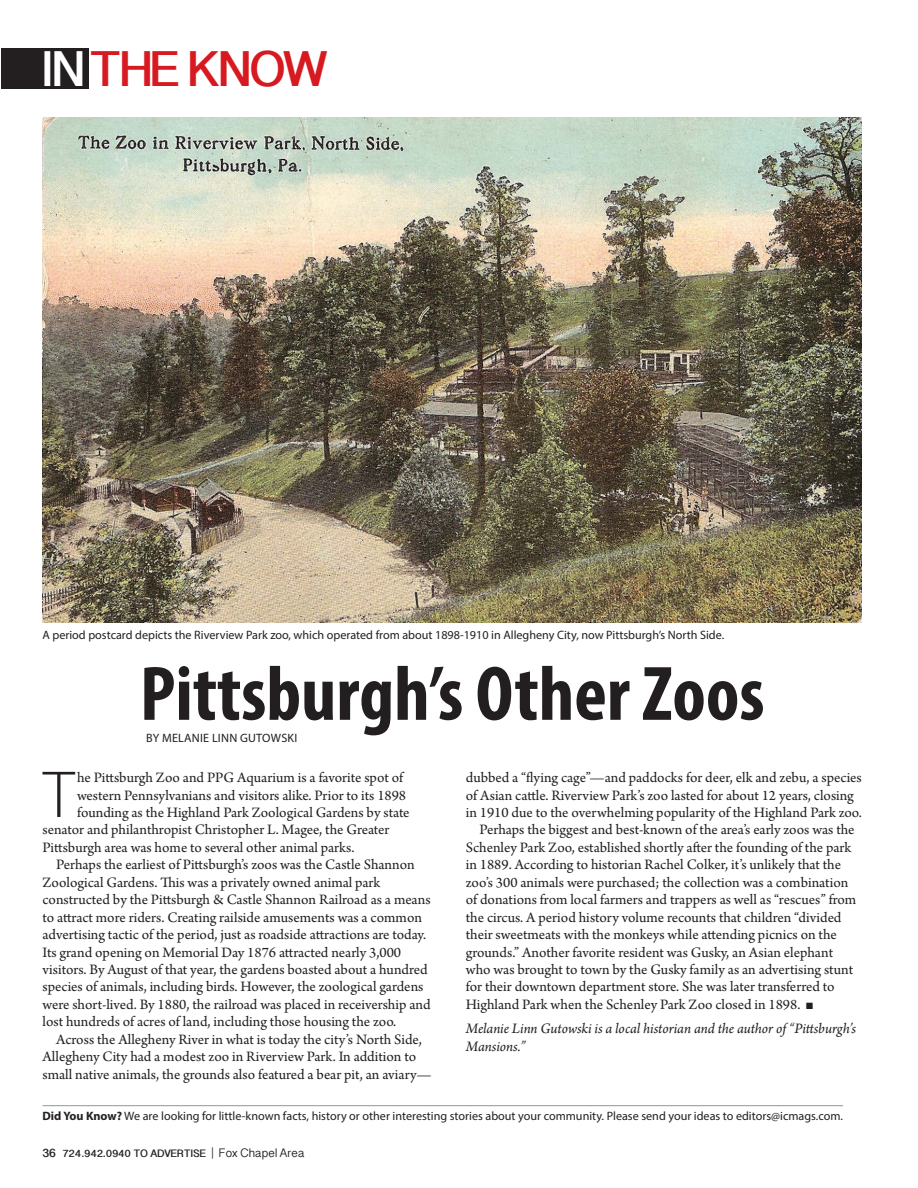
<style>
.page{position:relative;width:918px;height:1188px;background:#fff}
.page>*{position:absolute;margin:0;border:0;box-sizing:border-box;transform-origin:0 0}
.t1{font:700 condensed 78px "Myriad Pro";color:#231f20}
.t2{font:300 66.9px "Myriad Pro";color:#231f20}
.t3{font:700 49.5px "Devanagari Sangam MN";letter-spacing:-.02em;color:#d71920}
.t4{font:15.15px "Arno Pro";color:#231f20}
.t5{font:italic 15.15px/17.4px "Arno Pro";letter-spacing:-.005em;color:#231f20}
.t6{font:12.15px "Myriad Pro";color:#231f20}
.t7{font:12.15px "Myriad Pro";letter-spacing:.02em;color:#231f20}
.t8{font:700 10.65px "Devanagari Sangam MN";color:#231f20}
.s1{color:#fff}
.s2{font-weight:700}
.s3{font-size:12.15px}
.s4{font-weight:400;font-size:12.15px}
</style>
<div class="page">
<img style="left:43px;top:118px;width:819px;height:504px">
<div style="left:2px;top:48px;width:87px;height:40px;background:#231f20"></div>
<hr style="left:43px;top:1105px;width:800px;height:1px;background:#939598">
<h3 class="t3" style="left:41px;top:40px;width:288px"><span class="s1">IN</span>THE KNOW</h3>
<p class="t6" style="left:43px;top:630px;width:683px">A period postcard depicts the Riverview Park zoo, which operated from about 1898-1910 in Allegheny City, now Pittsburgh’s North Side.</p>
<h1 class="t1" style="left:140px;top:647px;width:626px">Pittsburgh’s Other Zoos</h1>
<p class="t7" style="left:146px;top:733px;width:153px">BY MELANIE LINN GUTOWSKI</p>
<h2 class="t2" style="left:43px;top:755px;width:33px">T</h2>
<p class="t4" style="left:77px;top:772px;width:328px">he Pittsburgh Zoo and PPG Aquarium is a favorite spot of</p>
<p class="t4" style="left:77px;top:789px;width:331px">western Pennsylvanians and visitors alike. Prior to its 1898</p>
<p class="t4" style="left:77px;top:807px;width:334px">founding as the Highland Park Zoological Gardens by state</p>
<p class="t4" style="left:43px;top:824px;width:348px">senator and philanthropist Christopher L. Magee, the Greater</p>
<p class="t4" style="left:43px;top:842px;width:314px">Pittsburgh area was home to several other animal parks.</p>
<p class="t4" style="left:56px;top:859px;width:360px">Perhaps the earliest of Pittsburgh’s zoos was the Castle Shannon</p>
<p class="t4" style="left:43px;top:876px;width:339px">Zoological Gardens. This was a privately owned animal park</p>
<p class="t4" style="left:43px;top:894px;width:390px">constructed by the Pittsburgh &amp; Castle Shannon Railroad as a means</p>
<p class="t4" style="left:43px;top:911px;width:381px">to attract more riders. Creating railside amusements was a common</p>
<p class="t4" style="left:43px;top:929px;width:385px">advertising tactic of the period, just as roadside attractions are today.</p>
<p class="t4" style="left:43px;top:946px;width:360px">Its grand opening on Memorial Day 1876 attracted nearly 3,000</p>
<p class="t4" style="left:43px;top:964px;width:387px">visitors. By August of that year, the gardens boasted about a hundred</p>
<p class="t4" style="left:43px;top:981px;width:382px">species of animals, including birds. However, the zoological gardens</p>
<p class="t4" style="left:43px;top:999px;width:390px">were short-lived. By 1880, the railroad was placed in receivership and</p>
<p class="t4" style="left:43px;top:1016px;width:355px">lost hundreds of acres of land, including those housing the zoo.</p>
<p class="t4" style="left:56px;top:1033px;width:367px">Across the Allegheny River in what is today the city’s North Side,</p>
<p class="t4" style="left:43px;top:1051px;width:375px">Allegheny City had a modest zoo in Riverview Park. In addition to</p>
<p class="t4" style="left:43px;top:1068px;width:391px">small native animals, the grounds also featured a bear pit, an aviary—</p>
<p class="t4" style="left:466px;top:772px;width:398px">dubbed a “flying cage”—and paddocks for deer, elk and zebu, a species</p>
<p class="t4" style="left:466px;top:789px;width:390px">of Asian cattle. Riverview Park’s zoo lasted for about 12 years, closing</p>
<p class="t4" style="left:466px;top:807px;width:398px">in 1910 due to the overwhelming popularity of the Highland Park zoo.</p>
<p class="t4" style="left:479px;top:824px;width:377px">Perhaps the biggest and best-known of the area’s early zoos was the</p>
<p class="t4" style="left:466px;top:842px;width:387px">Schenley Park Zoo, established shortly after the founding of the park</p>
<p class="t4" style="left:466px;top:859px;width:377px">in 1889. According to historian Rachel Colker, it’s unlikely that the</p>
<p class="t4" style="left:466px;top:876px;width:384px">zoo’s 300 animals were purchased; the collection was a combination</p>
<p class="t4" style="left:466px;top:894px;width:392px">of donations from local farmers and trappers as well as “rescues” from</p>
<p class="t4" style="left:466px;top:911px;width:377px">the circus. A period history volume recounts that children “divided</p>
<p class="t4" style="left:466px;top:929px;width:373px">their sweetmeats with the monkeys while attending picnics on the</p>
<p class="t4" style="left:466px;top:946px;width:369px">grounds.” Another favorite resident was Gusky, an Asian elephant</p>
<p class="t4" style="left:466px;top:964px;width:389px">who was brought to town by the Gusky family as an advertising stunt</p>
<p class="t4" style="left:466px;top:981px;width:370px">for their downtown department store. She was later transferred to</p>
<p class="t4" style="left:466px;top:999px;width:336px">Highland Park when the Schenley Park Zoo closed in 1898.</p>
<p class="t5" style="left:466px;top:1021px;width:392px">Melanie Linn Gutowski is a local historian and the author of “Pittsburgh’s<br>Mansions.”</p>
<p class="t6" style="left:43px;top:1111px;width:802px"><span class="s2">Did You Know?</span> We are looking for little-known facts, history or other interesting stories about your community. Please send your ideas to editors@icmags.com.</p>
<p class="t8" style="left:43px;top:1147px;width:264px"><span class="s3">36</span> 724.942.0940 TO ADVERTISE <span class="s4">| Fox Chapel Area</span></p>
</div>
